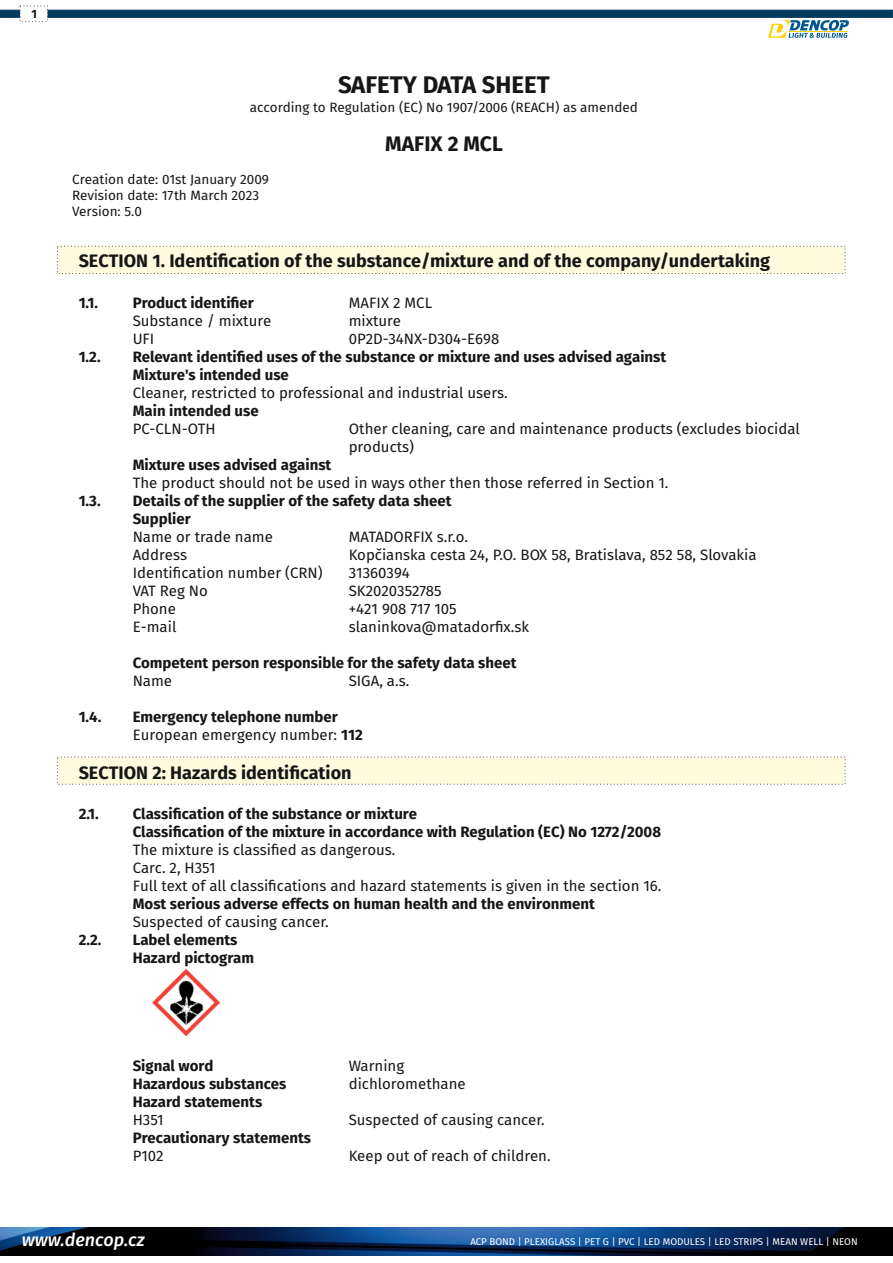
<style>
.page{position:relative;width:893px;height:1263px;background:#fff}
.page>*{position:absolute;margin:0;border:0;box-sizing:border-box;transform-origin:0 0}
.t1{font:700 24px "Fira Sans";color:#151616}
.t2{font:700 21px "Fira Sans";color:#151616}
.t3{font:700 18px "Fira Sans";color:#151616}
.t4{font:italic 500 18px "Fira Sans";color:#fff}
.t5{font:15px "Fira Sans";color:#151616}
.t6{font:700 15px "Fira Sans";color:#151616}
.t7{font:13.5px/16.2px "Fira Sans";color:#151616}
.t8{font:700 12px "Fira Sans";color:#151616}
.t9{font:9.75px "Fira Sans";color:#fff}
.s1{font-weight:700}
</style>
<div class="page">
<svg style="left:57px;top:245px;width:789px;height:29px;background:#fbf8dd"></svg>
<svg style="left:57px;top:756px;width:789px;height:29px;background:#fbf8dd"></svg>
<img style="left:0;top:1228px;width:893px;height:27px">
<svg style="left:0;top:5px;width:893px;height:33px"></svg>
<img style="left:152px;top:968px;width:68px;height:69px">
<p class="t8" style="left:31px;top:7px;width:7px">1</p>
<h1 class="t1" style="left:338px;top:71px;width:213px">SAFETY DATA SHEET</h1>
<p class="t7" style="left:250px;top:99px;width:390px">according to Regulation (EC) No 1907/2006 (REACH) as amended</p>
<h2 class="t2" style="left:385px;top:132px;width:119px">MAFIX 2 MCL</h2>
<p class="t7" style="left:72px;top:171px;width:198px">Creation date: 01st January 2009<br>Revision date: 17th March 2023<br>Version: 5.0</p>
<p class="t3" style="left:79px;top:250px;width:693px">SECTION 1. Identification of the substance/mixture and of the company/undertaking</p>
<p class="t6" style="left:79px;top:294px;width:21px">1.1.</p>
<p class="t6" style="left:133px;top:294px;width:123px">Product identifier</p>
<p class="t5" style="left:349px;top:294px;width:85px">MAFIX 2 MCL</p>
<p class="t5" style="left:133px;top:312px;width:140px">Substance / mixture</p>
<p class="t5" style="left:349px;top:312px;width:54px">mixture</p>
<p class="t6" style="left:79px;top:348px;width:23px">1.2.</p>
<p class="t6" style="left:133px;top:348px;width:535px">Relevant identified uses of the substance or mixture and uses advised against</p>
<p class="t5" style="left:133px;top:330px;width:23px">UFI</p>
<p class="t5" style="left:349px;top:330px;width:152px">0P2D-34NX-D304-E698</p>
<p class="t6" style="left:133px;top:366px;width:158px">Mixture's intended use</p>
<p class="t5" style="left:133px;top:384px;width:376px">Cleaner, restricted to professional and industrial users.</p>
<p class="t6" style="left:133px;top:402px;width:128px">Main intended use</p>
<p class="t5" style="left:133px;top:420px;width:85px">PC-CLN-OTH</p>
<p class="t5" style="left:349px;top:420px;width:453px">Other cleaning, care and maintenance products (excludes biocidal</p>
<p class="t5" style="left:349px;top:438px;width:67px">products)</p>
<p class="t6" style="left:133px;top:456px;width:200px">Mixture uses advised against</p>
<p class="t5" style="left:133px;top:474px;width:537px">The product should not be used in ways other then those referred in Section 1.</p>
<p class="t6" style="left:79px;top:492px;width:23px">1.3.</p>
<p class="t6" style="left:133px;top:492px;width:320px">Details of the supplier of the safety data sheet</p>
<p class="t5" style="left:133px;top:546px;width:56px">Address</p>
<p class="t5" style="left:349px;top:546px;width:409px">Kopčianska cesta 24, P.O. BOX 58, Bratislava, 852 58, Slovakia</p>
<p class="t6" style="left:133px;top:510px;width:60px">Supplier</p>
<p class="t5" style="left:133px;top:528px;width:142px">Name or trade name</p>
<p class="t5" style="left:349px;top:528px;width:121px">MATADORFIX s.r.o.</p>
<p class="t5" style="left:133px;top:564px;width:191px">Identification number (CRN)</p>
<p class="t5" style="left:349px;top:564px;width:63px">31360394</p>
<p class="t5" style="left:133px;top:582px;width:77px">VAT Reg No</p>
<p class="t5" style="left:349px;top:582px;width:95px">SK2020352785</p>
<p class="t5" style="left:133px;top:600px;width:45px">Phone</p>
<p class="t5" style="left:349px;top:600px;width:110px">+421 908 717 105</p>
<p class="t5" style="left:133px;top:618px;width:45px">E-mail</p>
<p class="t5" style="left:349px;top:618px;width:182px">slaninkova@matadorfix.sk</p>
<p class="t6" style="left:133px;top:654px;width:385px">Competent person responsible for the safety data sheet</p>
<p class="t5" style="left:133px;top:672px;width:41px">Name</p>
<p class="t5" style="left:349px;top:672px;width:62px">SIGA, a.s.</p>
<p class="t6" style="left:79px;top:708px;width:24px">1.4.</p>
<p class="t6" style="left:133px;top:708px;width:207px">Emergency telephone number</p>
<p class="t5" style="left:133px;top:726px;width:232px">European emergency number: <span class="s1">112</span></p>
<p class="t3" style="left:79px;top:762px;width:274px">SECTION 2: Hazards identification</p>
<p class="t6" style="left:79px;top:805px;width:22px">2.1.</p>
<p class="t6" style="left:133px;top:805px;width:286px">Classification of the substance or mixture</p>
<p class="t6" style="left:133px;top:823px;width:530px">Classification of the mixture in accordance with Regulation (EC) No 1272/2008</p>
<p class="t5" style="left:133px;top:841px;width:264px">The mixture is classified as dangerous.</p>
<p class="t5" style="left:133px;top:859px;width:85px">Carc. 2, H351</p>
<p class="t6" style="left:133px;top:895px;width:464px">Most serious adverse effects on human health and the environment</p>
<p class="t5" style="left:133px;top:877px;width:530px">Full text of all classifications and hazard statements is given in the section 16.</p>
<p class="t5" style="left:133px;top:913px;width:198px">Suspected of causing cancer.</p>
<p class="t6" style="left:79px;top:931px;width:24px">2.2.</p>
<p class="t6" style="left:133px;top:931px;width:106px">Label elements</p>
<p class="t6" style="left:133px;top:949px;width:123px">Hazard pictogram</p>
<p class="t6" style="left:133px;top:1057px;width:82px">Signal word</p>
<p class="t5" style="left:349px;top:1057px;width:57px">Warning</p>
<p class="t6" style="left:133px;top:1093px;width:131px">Hazard statements</p>
<p class="t6" style="left:133px;top:1075px;width:155px">Hazardous substances</p>
<p class="t5" style="left:349px;top:1075px;width:119px">dichloromethane</p>
<p class="t5" style="left:133px;top:1111px;width:33px">H351</p>
<p class="t5" style="left:349px;top:1111px;width:198px">Suspected of causing cancer.</p>
<p class="t6" style="left:133px;top:1129px;width:180px">Precautionary statements</p>
<p class="t5" style="left:133px;top:1147px;width:33px">P102</p>
<p class="t5" style="left:349px;top:1147px;width:203px">Keep out of reach of children.</p>
<p class="t4" style="left:22px;top:1229px;width:124px">www.dencop.cz</p>
<p class="t9" style="left:470px;top:1236px;width:389px">ACP BOND | PLEXIGLASS | PET G | PVC | LED MODULES | LED STRIPS | MEAN WELL | NEON</p>
</div>
